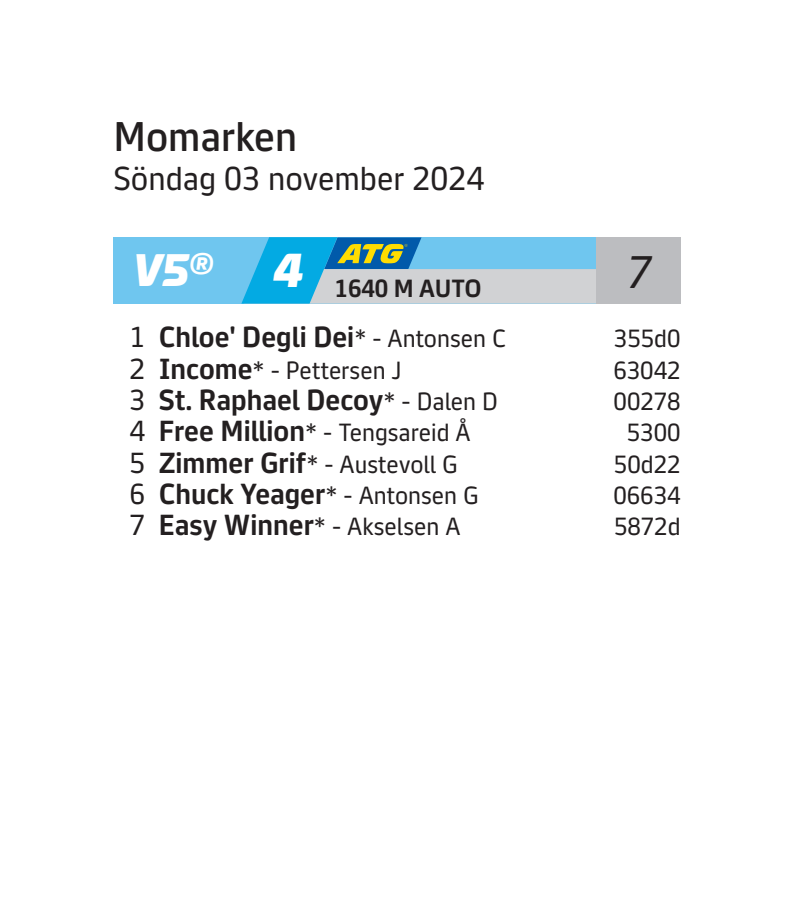
<style>
.page{position:relative;width:794px;height:908px;background:#fff}
.page>*{position:absolute;margin:0;border:0;box-sizing:border-box;transform-origin:0 0}
.t1{font:46px "ATG Rubrik";color:#fff}
.t2{font:44px "ATG Rubrik";color:#fff}
.t3{font:italic 44px "ATG Text";color:#231f20}
.t4{font:500 40px "ATG Text";color:#231f20}
.t5{font:32px "ATG Text";color:#231f20}
.HorseAndRider{font:700 28px "ATG Text";color:#231f20}
.S_REKORD{font:28px "ATG Text";color:#231f20}
.HorseAndRider-2{font:24px "ATG Text";color:#231f20}
.S_REKORD-2{font:24px "ATG Text";color:#231f20}
.t6{font:700 24px "ATG Text";color:#231f20}
.s1{font-weight:400;font-size:24px}
.s2{font-weight:700;font-size:28px}
</style>
<div class="page">
<div style="left:595px;top:237px;width:85px;height:66px;background:#bcbdc0"></div>
<svg style="left:113px;top:237px;width:483px;height:66px;background:#79bfdb"></svg>
<p class="t4" style="left:113px;top:113px;width:185px">Momarken</p>
<p class="t5" style="left:113px;top:159px;width:372px">Söndag 03 november 2024</p>
<p class="t2" style="left:134px;top:244px;width:80px">V5®</p>
<p class="t1" style="left:273px;top:243px;width:32px">4</p>
<p class="t6" style="left:334px;top:274px;width:149px">1640 M AUTO</p>
<p class="t3" style="left:626px;top:246px;width:26px">7</p>
<p class="S_REKORD" style="left:129px;top:320px;width:17px">1</p>
<p class="HorseAndRider" style="left:159px;top:320px;width:349px">Chloe' Degli Dei<span class="s1">* - Antonsen C</span></p>
<p class="S_REKORD-2" style="left:614px;top:324px;width:68px">355d0</p>
<p class="S_REKORD" style="left:129px;top:352px;width:17px">2</p>
<p class="HorseAndRider-2" style="left:159px;top:356px;width:244px"><span class="s2">Income</span>* - Pettersen J</p>
<p class="S_REKORD-2" style="left:613px;top:356px;width:69px">63042</p>
<p class="S_REKORD" style="left:129px;top:383px;width:17px">3</p>
<p class="HorseAndRider" style="left:159px;top:383px;width:341px">St. Raphael Decoy<span class="s1">* - Dalen D</span></p>
<p class="S_REKORD-2" style="left:613px;top:387px;width:68px">00278</p>
<p class="S_REKORD" style="left:129px;top:414px;width:17px">4</p>
<p class="HorseAndRider-2" style="left:159px;top:418px;width:313px"><span class="s2">Free Million</span>* - Tengsareid Å</p>
<p class="S_REKORD-2" style="left:627px;top:418px;width:55px">5300</p>
<p class="S_REKORD" style="left:129px;top:446px;width:17px">5</p>
<p class="HorseAndRider-2" style="left:159px;top:449px;width:301px"><span class="s2">Zimmer Grif</span>* - Austevoll G</p>
<p class="S_REKORD-2" style="left:614px;top:449px;width:68px">50d22</p>
<p class="S_REKORD" style="left:129px;top:477px;width:17px">6</p>
<p class="HorseAndRider" style="left:159px;top:477px;width:321px">Chuck Yeager<span class="s1">* - Antonsen G</span></p>
<p class="S_REKORD-2" style="left:613px;top:481px;width:69px">06634</p>
<p class="S_REKORD" style="left:129px;top:508px;width:17px">7</p>
<p class="HorseAndRider-2" style="left:159px;top:512px;width:303px"><span class="s2">Easy Winner</span>* - Akselsen A</p>
<p class="S_REKORD-2" style="left:614px;top:512px;width:68px">5872d</p>
</div>
